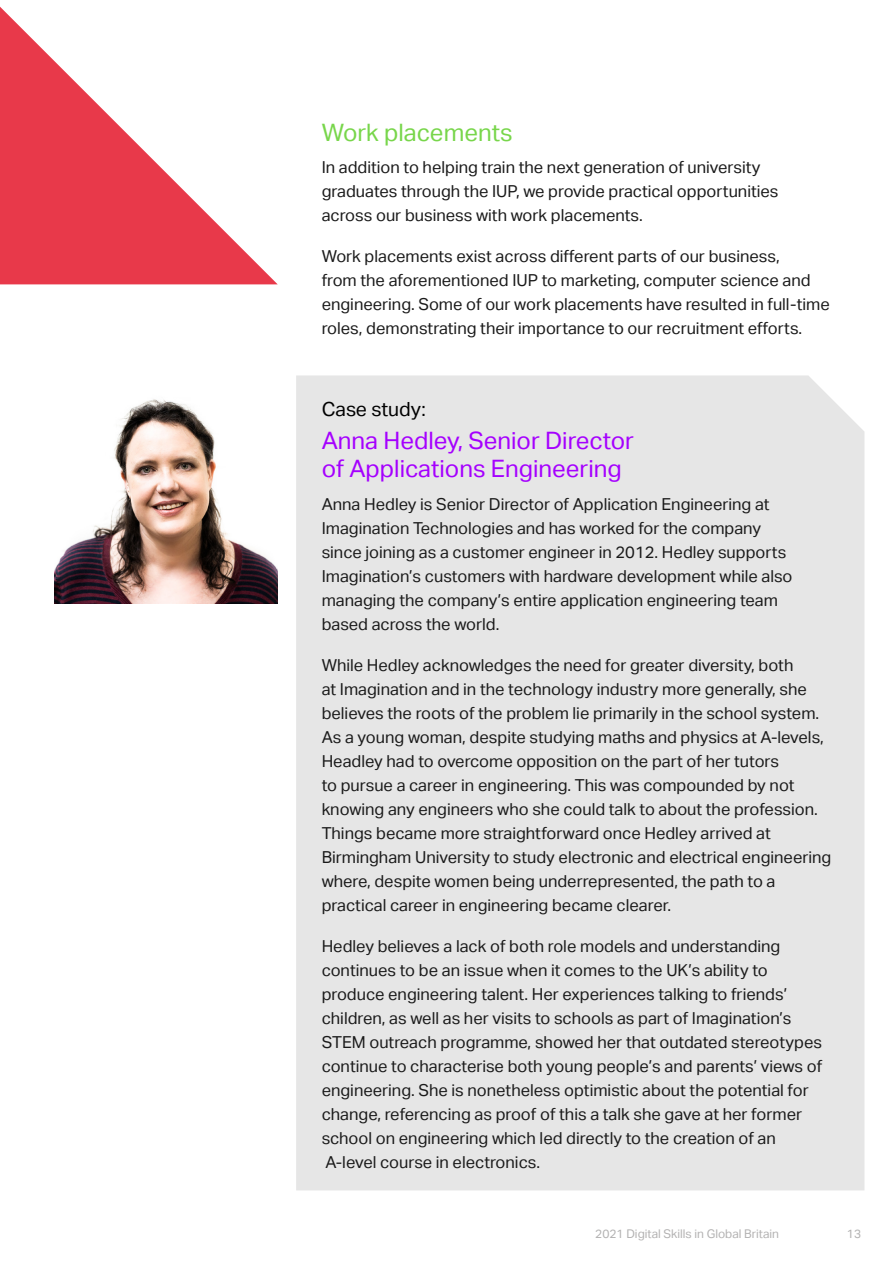
<style>
.page{position:relative;width:893px;height:1263px;background:#fff}
.page>*{position:absolute;margin:0;border:0;box-sizing:border-box;transform-origin:0 0}
.t1{font:24px/28.5px "Aktiv Grotesk";color:#a500ff}
.t2{font:24px "Aktiv Grotesk";color:#78d64b}
.t3{font:19.5px "Aktiv Grotesk";color:#000}
.t4{font:16.5px/24px "Aktiv Grotesk";color:#1a1a1a}
.t5{font:12px "Aktiv Grotesk";color:#b3b2b2}
</style>
<div class="page">
<div style="left:296px;top:375px;width:568px;height:815px;background:#e6e6e6"></div>
<svg style="left:0;top:7px;width:277px;height:277px"></svg>
<img style="left:54px;top:399px;width:224px;height:205px">
<h1 class="t2" style="left:322px;top:119px;width:192px">Work placements</h1>
<p class="t4" style="left:322px;top:156px;width:458px">In addition to helping train the next generation of university graduates through the IUP, we provide practical opportunities across our business with work placements.</p>
<p class="t4" style="left:322px;top:245px;width:510px">Work placements exist across different parts of our business,<br>from the aforementioned IUP to marketing, computer science and engineering. Some of our work placements have resulted in full-time roles, demonstrating their importance to our recruitment efforts.</p>
<p class="t3" style="left:322px;top:398px;width:106px">Case study:</p>
<h1 class="t1" style="left:322px;top:426px;width:314px">Anna Hedley, Senior Director of Applications Engineering</h1>
<p class="t4" style="left:322px;top:492px;width:472px">Anna Hedley is Senior Director of Application Engineering at Imagination Technologies and has worked for the company since joining as a customer engineer in 2012. Hedley supports Imagination’s customers with hardware development while also managing the company’s entire application engineering team based across the world.</p>
<p class="t4" style="left:322px;top:653px;width:511px">While Hedley acknowledges the need for greater diversity, both<br>at Imagination and in the technology industry more generally, she believes the roots of the problem lie primarily in the school system.<br>As a young woman, despite studying maths and physics at A-levels, Headley had to overcome opposition on the part of her tutors<br>to pursue a career in engineering. This was compounded by not knowing any engineers who she could talk to about the profession.<br>Things became more straightforward once Hedley arrived at Birmingham University to study electronic and electrical engineering where, despite women being underrepresented, the path to a practical career in engineering became clearer.</p>
<p class="t4" style="left:322px;top:934px;width:502px">Hedley believes a lack of both role models and understanding continues to be an issue when it comes to the UK’s ability to produce engineering talent. Her experiences talking to friends’ children, as well as her visits to schools as part of Imagination’s STEM outreach programme, showed her that outdated stereotypes continue to characterise both young people’s and parents’ views of engineering. She is nonetheless optimistic about the potential for change, referencing as proof of this a talk she gave at her former school on engineering which led directly to the creation of an A-level course in electronics.</p>
<p class="t5" style="left:595px;top:1226px;width:185px">2021 Digital Skills in Global Britain</p>
<p class="t5" style="left:847px;top:1226px;width:16px">13</p>
</div>
